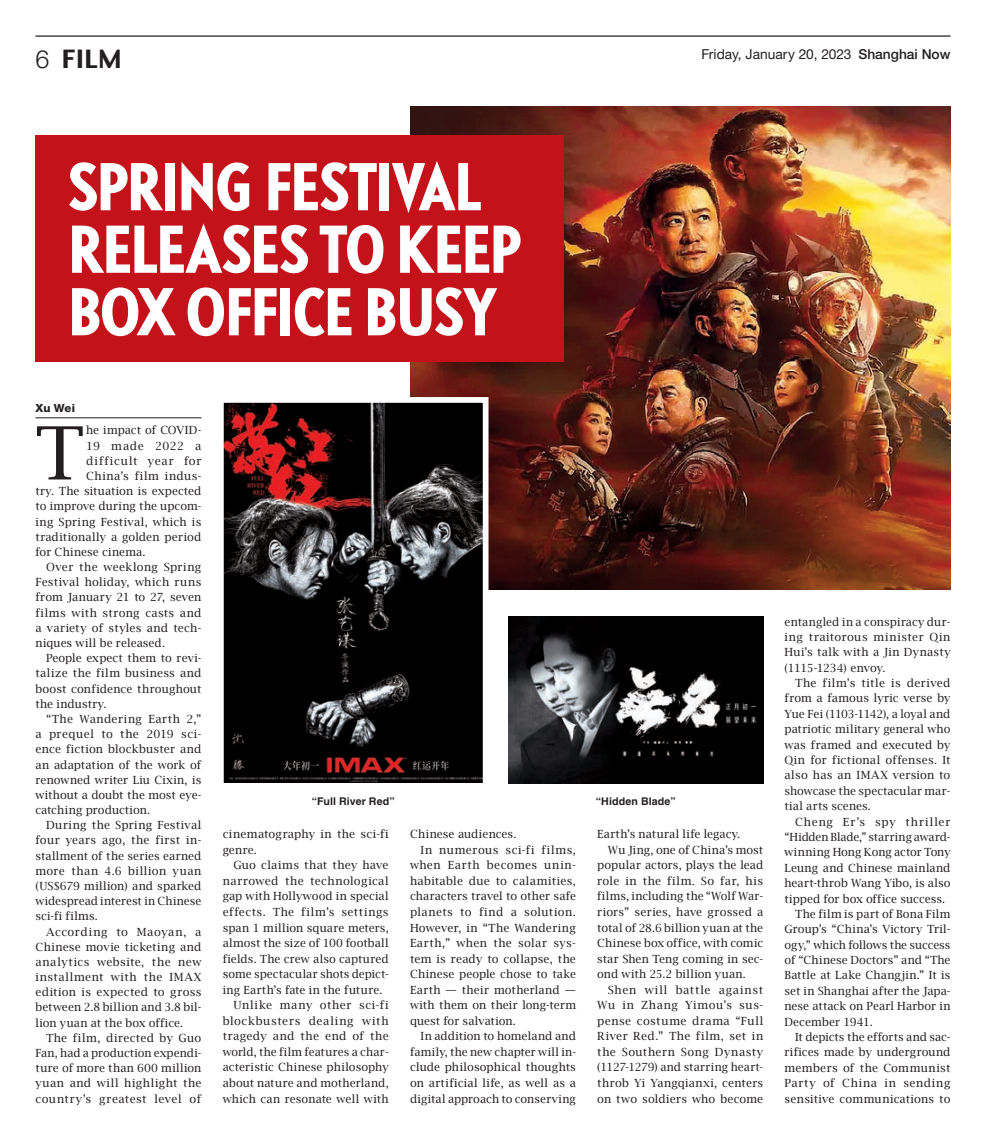
<style>
.page{position:relative;width:986px;height:1138px;background:#fff}
.page>*{position:absolute;margin:0;border:0;box-sizing:border-box;transform-origin:0 0}
._0_intro-drop{font:73.5px "Lucida Bright";color:#231f20}
._0_head2{font:700 condensed 60px/62.5px "DTL Nobel T";letter-spacing:-.045em;color:#fff}
.t1{font:25px "Charcoal";color:#231f20}
.t2{font:13.75px "Helvetica Neue LT Std";color:#231f20}
._0_body{font:11.25px/15.5px "Lucida Bright";letter-spacing:.015em;color:#231f20;text-align:justify}
._0_intro-drop-2{font:11.25px "Lucida Bright";letter-spacing:.025em;color:#231f20}
._0_intro-drop-3{font:11.25px "Lucida Bright";letter-spacing:.005em;color:#231f20}
._0_intro-drop-4{font:11.25px "Lucida Bright";color:#231f20}
._0_intro-drop-5{font:11.25px "Lucida Bright";letter-spacing:-.005em;color:#231f20}
._0_intro-drop-6{font:11.25px "Lucida Bright";letter-spacing:.07em;color:#231f20}
._0_intro-drop-7{font:11.25px "Lucida Bright";letter-spacing:.045em;color:#231f20}
._0_byline{font:800 11.25px "Helvetica Neue LT Std";color:#231f20}
._1_caption{font:700 10.62px "Helvetica LT Std";letter-spacing:.01em;color:#231f20}
.s1{font-family:"Helvetica Neue LT Std";font-weight:300}
.s2{font-weight:500}
</style>
<div class="page">
<hr style="left:35px;top:35px;width:915px;height:2px;background:#231f20">
<hr style="left:35px;top:417px;width:166px;height:1px;background:#231f20">
<img style="left:410px;top:106px;width:540px;height:483px">
<svg style="left:223px;top:394px;width:268px;height:389px"></svg>
<img style="left:508px;top:617px;width:255px;height:166px">
<div style="left:35px;top:135px;width:528px;height:226px;background:#c4121a"></div>
<p class="t1" style="left:35px;top:43px;width:87px"><span class="s1">6</span> Film</p>
<p class="_0_head2" style="left:67px;top:153px;width:456px">SPRING FESTIVAL<br>RELEASES TO KEEP<br>BOX OFFICE BUSY</p>
<p class="t2" style="left:701px;top:46px;width:250px">Friday, January 20, 2023 <span class="s2">Shanghai Now</span></p>
<p class="_0_byline" style="left:35px;top:401px;width:41px">Xu Wei</p>
<p class="_0_intro-drop" style="left:35px;top:411px;width:50px">T</p>
<p class="_0_intro-drop-5" style="left:86px;top:424px;width:117px">he impact of COVID-</p>
<p class="_0_intro-drop-7" style="left:86px;top:439px;width:117px">19 made 2022 a</p>
<p class="_0_intro-drop-6" style="left:86px;top:454px;width:117px">difficult year for</p>
<p class="_0_intro-drop-2" style="left:86px;top:469px;width:117px">China’s film indus-</p>
<p class="_0_intro-drop-3" style="left:35px;top:484px;width:167px">try. The situation is expected</p>
<p class="_0_intro-drop-4" style="left:35px;top:500px;width:167px">to improve during the upcom-</p>
<p class="_0_intro-drop-2" style="left:35px;top:515px;width:167px">ing Spring Festival, which is</p>
<p class="_0_intro-drop-2" style="left:35px;top:530px;width:167px">traditionally a golden period</p>
<p class="_0_intro-drop-2" style="left:35px;top:545px;width:111px">for Chinese cinema.</p>
<p class="_0_body" style="left:35px;top:559px;width:167px;line-height:15.1px;text-indent:11px">Over the weeklong Spring Festival holiday, which runs from January 21 to 27, seven films with strong casts and a variety of styles and tech&shy;niques will be released.</p>
<p class="_0_body" style="left:35px;top:650px;width:167px;line-height:15.1px;text-indent:11px">People expect them to revi&shy;talize the film business and boost confidence throughout the industry.</p>
<p class="_0_body" style="left:35px;top:711px;width:167px;line-height:15.1px;text-indent:11px">“The Wandering Earth 2,” a prequel to the 2019 sci&shy;ence fiction blockbuster and an adaptation of the work of renowned writer Liu Cixin, is without a doubt the most eye&shy;catching production.</p>
<p class="_0_body" style="left:35px;top:817px;width:167px;line-height:15.1px;text-indent:11px">During the Spring Festival four years ago, the first in&shy;stallment of the series earned more than 4.6 billion yuan (US$679 million) and sparked widespread interest in Chinese sci-fi films.</p>
<p class="_0_body" style="left:35px;top:923px;width:167px;line-height:15.1px;text-indent:11px">According to Maoyan, a Chinese movie ticketing and analytics website, the new installment with the IMAX edition is expected to gross between 2.8 billion and 3.8 bil&shy;lion yuan at the box office.</p>
<p class="_0_body" style="left:35px;top:1030px;width:167px;line-height:15.1px;text-indent:11px">The film, directed by Guo Fan, had a production expendi&shy;ture of more than 600 million yuan and will highlight the country’s greatest level of</p>
<p class="_1_caption" style="left:311px;top:795px;width:85px">“Full River Red”</p>
<p class="_1_caption" style="left:595px;top:795px;width:82px">“Hidden Blade”</p>
<p class="_0_body" style="left:223px;top:826px;width:167px">cinematography in the sci-fi genre.</p>
<p class="_0_body" style="left:223px;top:857px;width:167px;text-indent:11px">Guo claims that they have narrowed the technological gap with Hollywood in special effects. The film’s settings span 1 million square meters, almost the size of 100 football fields. The crew also captured some spectacular shots depict&shy;ing Earth’s fate in the future.</p>
<p class="_0_body" style="left:223px;top:997px;width:167px;text-indent:11px">Unlike many other sci-fi blockbusters dealing with tragedy and the end of the world, the film features a char&shy;acteristic Chinese philosophy about nature and motherland, which can resonate well with</p>
<p class="_0_body" style="left:597px;top:826px;width:144px">Earth’s natural life legacy.</p>
<p class="_0_body" style="left:597px;top:842px;width:167px;text-indent:11px">Wu Jing, one of China’s most popular actors, plays the lead role in the film. So far, his films, including the “Wolf War&shy;riors” series, have grossed a total of 28.6 billion yuan at the Chinese box office, with comic star Shen Teng coming in sec&shy;ond with 25.2 billion yuan.</p>
<p class="_0_body" style="left:597px;top:981px;width:167px;text-indent:11px">Shen will battle against Wu in Zhang Yimou’s sus&shy;pense costume drama “Full River Red.” The film, set in the Southern Song Dynasty (1127-1279) and starring heart&shy;throb Yi Yangqianxi, centers on two soldiers who become</p>
<p class="_0_body" style="left:410px;top:826px;width:108px">Chinese audiences.</p>
<p class="_0_body" style="left:410px;top:842px;width:167px;text-indent:11px">In numerous sci-fi films, when Earth becomes unin&shy;habitable due to calamities, characters travel to other safe planets to find a solution.<br>However, in “The Wandering Earth,” when the solar sys&shy;tem is ready to collapse, the Chinese people chose to take Earth — their motherland — with them on their long-term quest for salvation.</p>
<p class="_0_body" style="left:410px;top:1028px;width:167px;text-indent:11px">In addition to homeland and family, the new chapter will in&shy;clude philosophical thoughts on artificial life, as well as a digital approach to conserving</p>
<p class="_0_body" style="left:784px;top:613px;width:167px">entangled in a conspiracy dur&shy;ing traitorous minister Qin Hui’s talk with a Jin Dynasty (1115-1234) envoy.</p>
<p class="_0_body" style="left:784px;top:675px;width:167px;text-indent:11px">The film’s title is derived from a famous lyric verse by Yue Fei (1103-1142), a loyal and patriotic military general who was framed and executed by Qin for fictional offenses. It also has an IMAX version to showcase the spectacular mar&shy;tial arts scenes.</p>
<p class="_0_body" style="left:784px;top:813px;width:167px;text-indent:11px">Cheng Er’s spy thriller “Hidden Blade,” starring award&shy;winning Hong Kong actor Tony Leung and Chinese mainland heart-throb Wang Yibo, is also tipped for box office success.</p>
<p class="_0_body" style="left:784px;top:906px;width:167px;text-indent:11px">The film is part of Bona Film Group’s “China’s Victory Tril&shy;ogy,” which follows the success of “Chinese Doctors” and “The Battle at Lake Changjin.” It is set in Shanghai after the Japa&shy;nese attack on Pearl Harbor in December 1941.</p>
<p class="_0_body" style="left:784px;top:1029px;width:167px;text-indent:11px">It depicts the efforts and sac&shy;rifices made by underground members of the Communist Party of China in sending sensitive communications to</p>
</div>
